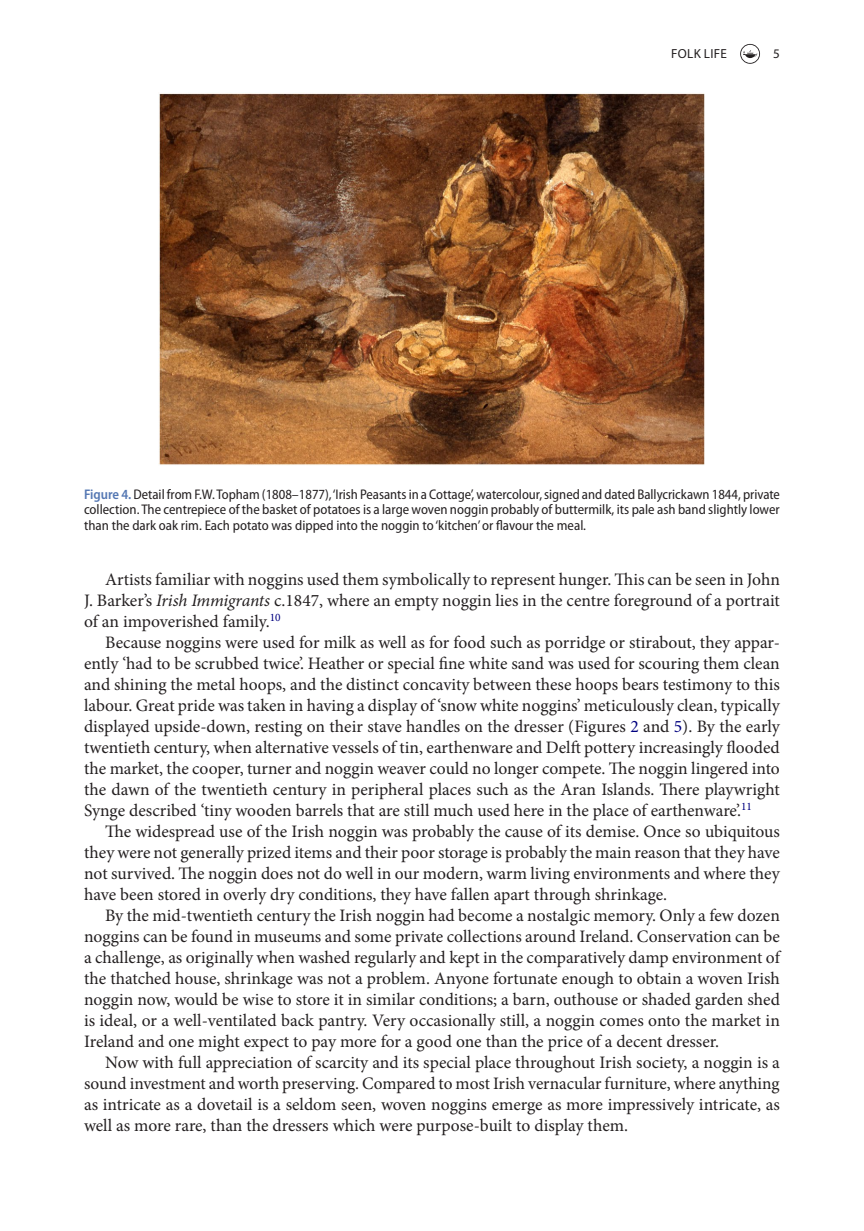
<style>
.page{position:relative;width:864px;height:1231px;background:#fff}
.page>*{position:absolute;margin:0;border:0;box-sizing:border-box;transform-origin:0 0}
.t1{font:17.5px/21px "Minion Pro";color:#231f20;text-align:justify}
.t2{font:semi-condensed 14px/15.8px "Myriad Pro";color:#231f20;text-align:justify}
.t3{font:13.12px "Myriad Pro";letter-spacing:.02em;color:#231f20}
.s1{font-weight:600;color:#5477b3}
.s2{font-style:italic}
.s3{color:#000080}
</style>
<div class="page">
<svg style="left:740px;top:44px;width:19px;height:20px"></svg>
<img style="left:159px;top:93px;width:545px;height:372px">
<p class="t3" style="left:671px;top:46px;width:57px">FOLK LIFE</p>
<p class="t3" style="left:772px;top:46px;width:8px">5</p>
<p class="t2" style="left:84px;top:486px;width:697px"><span class="s1">Figure 4.</span> Detail from F.W. Topham (1808–1877), ‘Irish Peasants in a Cottage’, watercolour, signed and dated Ballycrickawn 1844, private collection. The centrepiece of the basket of potatoes is a large woven noggin probably of buttermilk, its pale ash band slightly lower than the dark oak rim. Each potato was dipped into the noggin to ‘kitchen’ or flavour the meal.</p>
<p class="t1" style="left:84px;top:569px;width:697px;text-indent:21px">Artists familiar with noggins used them symbolically to represent hunger. This can be seen in John J. Barker’s <span class="s2">Irish Immigrants</span> c.1847, where an empty noggin lies in the centre foreground of a portrait of an impoverished family.<sup>10</sup></p>
<p class="t1" style="left:84px;top:632px;width:697px;text-indent:21px">Because noggins were used for milk as well as for food such as porridge or stirabout, they appar&shy;ently ‘had to be scrubbed twice’. Heather or special fine white sand was used for scouring them clean and shining the metal hoops, and the distinct concavity between these hoops bears testimony to this labour. Great pride was taken in having a display of ‘snow white noggins’ meticulously clean, typically displayed upside-down, resting on their stave handles on the dresser (Figures <span class="s3">2</span> and <span class="s3">5</span>). By the early twentieth century, when alternative vessels of tin, earthenware and Delft pottery increasingly flooded the market, the cooper, turner and noggin weaver could no longer compete. The noggin lingered into the dawn of the twentieth century in peripheral places such as the Aran Islands. There playwright Synge described ‘tiny wooden barrels that are still much used here in the place of earthenware’.<sup>11</sup></p>
<p class="t1" style="left:84px;top:821px;width:697px;text-indent:21px">The widespread use of the Irish noggin was probably the cause of its demise. Once so ubiquitous they were not generally prized items and their poor storage is probably the main reason that they have not survived. The noggin does not do well in our modern, warm living environments and where they have been stored in overly dry conditions, they have fallen apart through shrinkage.</p>
<p class="t1" style="left:84px;top:905px;width:697px;text-indent:21px">By the mid-twentieth century the Irish noggin had become a nostalgic memory. Only a few dozen noggins can be found in museums and some private collections around Ireland. Conservation can be a challenge, as originally when washed regularly and kept in the comparatively damp environment of the thatched house, shrinkage was not a problem. Anyone fortunate enough to obtain a woven Irish noggin now, would be wise to store it in similar conditions; a barn, outhouse or shaded garden shed is ideal, or a well-ventilated back pantry. Very occasionally still, a noggin comes onto the market in Ireland and one might expect to pay more for a good one than the price of a decent dresser.</p>
<p class="t1" style="left:84px;top:1052px;width:697px;text-indent:21px">Now with full appreciation of scarcity and its special place throughout Irish society, a noggin is a sound investment and worth preserving. Compared to most Irish vernacular furniture, where anything as intricate as a dovetail is a seldom seen, woven noggins emerge as more impressively intricate, as well as more rare, than the dressers which were purpose-built to display them.</p>
</div>
